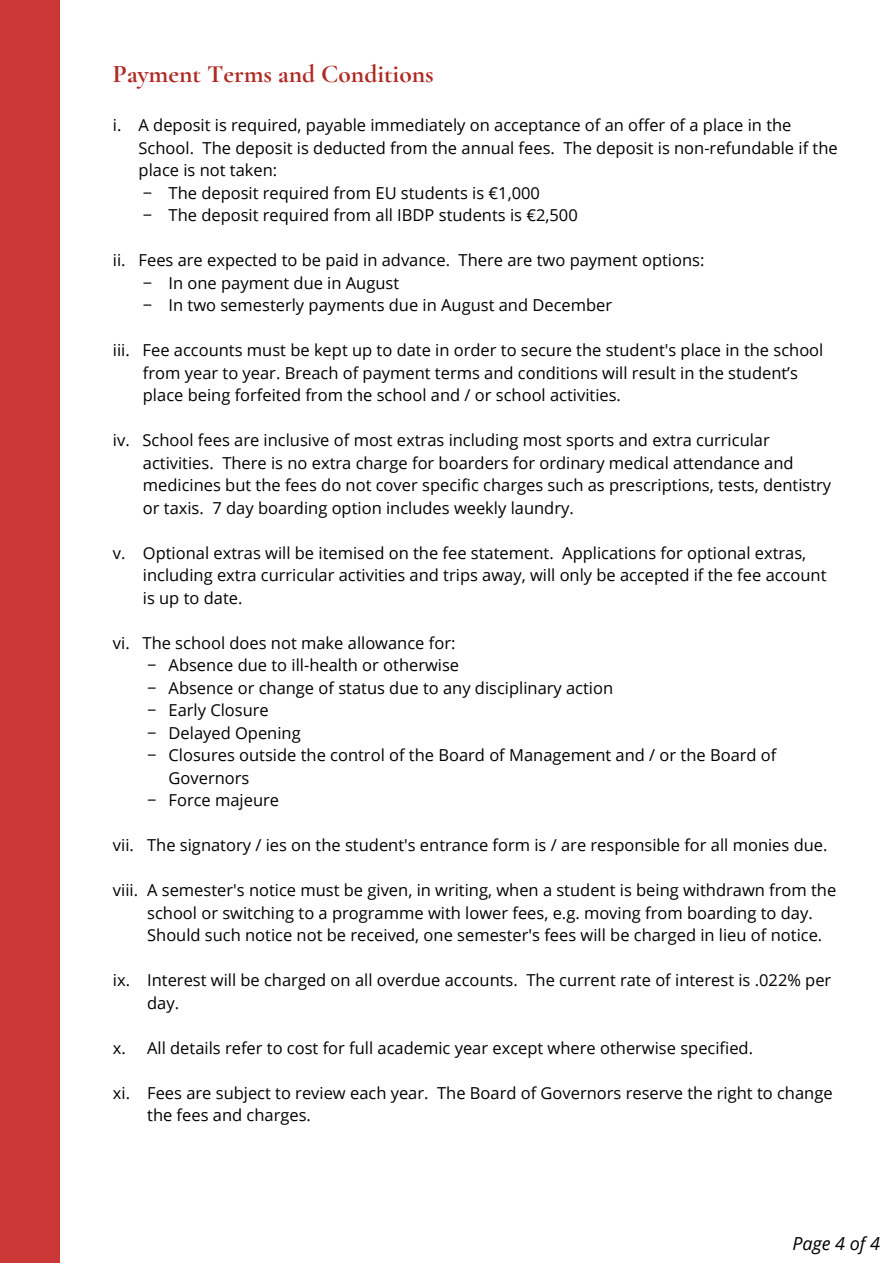
<style>
.page{position:relative;width:893px;height:1264px;background:#fff}
.page>*{position:absolute;margin:0;border:0;box-sizing:border-box;transform-origin:0 0}
.t1{font:700 25.5px "Cormorant Garamond";color:#af2a23}
.t2{font:italic 18px "Open Sans";color:#000}
.t3{font:16.5px/22.5px "Open Sans";color:#000}
</style>
<div class="page">
<div style="left:0;top:0;width:60px;height:1262px;background:#cb3636"></div>
<h1 class="t1" style="left:113px;top:58px;width:322px">Payment Terms and Conditions</h1>
<p class="t3" style="left:139px;top:114px;width:700px;text-indent:-26px">i. A deposit is required, payable immediately on acceptance of an offer of a place in the School. The deposit is deducted from the annual fees. The deposit is non-refundable if the place is not taken:<br>− The deposit required from EU students is €1,000<br>− The deposit required from all IBDP students is €2,500</p>
<p class="t3" style="left:143px;top:249px;width:563px;text-indent:-30px">ii. Fees are expected to be paid in advance. There are two payment options: − In one payment due in August<br>− In two semesterly payments due in August and December</p>
<p class="t3" style="left:143px;top:339px;width:682px;text-indent:-30px">iii. Fee accounts must be kept up to date in order to secure the student's place in the school from year to year. Breach of payment terms and conditions will result in the student’s place being forfeited from the school and / or school activities.</p>
<p class="t3" style="left:143px;top:428px;width:689px;text-indent:-30px">iv. School fees are inclusive of most extras including most sports and extra curricular activities. There is no extra charge for boarders for ordinary medical attendance and medicines but the fees do not cover specific charges such as prescriptions, tests, dentistry or taxis. 7 day boarding option includes weekly laundry.</p>
<p class="t3" style="left:143px;top:541px;width:685px;text-indent:-30px">v. Optional extras will be itemised on the fee statement. Applications for optional extras, including extra curricular activities and trips away, will only be accepted if the fee account is up to date.</p>
<p class="t3" style="left:113px;top:631px;width:344px">vi. The school does not make allowance for:</p>
<p class="t3" style="left:147px;top:653px;width:313px">− Absence due to ill-health or otherwise</p>
<p class="t3" style="left:147px;top:676px;width:467px">− Absence or change of status due to any disciplinary action</p>
<p class="t3" style="left:147px;top:698px;width:123px">− Early Closure</p>
<p class="t3" style="left:147px;top:721px;width:155px">− Delayed Opening</p>
<p class="t3" style="left:147px;top:743px;width:630px">− Closures outside the control of the Board of Management and / or the Board of</p>
<p class="t3" style="left:169px;top:766px;width:82px">Governors</p>
<p class="t3" style="left:147px;top:788px;width:133px">− Force majeure</p>
<p class="t3" style="left:113px;top:833px;width:716px">vii. The signatory / ies on the student's entrance form is / are responsible for all monies due.</p>
<p class="t3" style="left:147px;top:878px;width:690px;text-indent:-34px">viii. A semester's notice must be given, in writing, when a student is being withdrawn from the school or switching to a programme with lower fees, e.g. moving from boarding to day.<br>Should such notice not be received, one semester's fees will be charged in lieu of notice.</p>
<p class="t3" style="left:147px;top:968px;width:685px;text-indent:-34px">ix. Interest will be charged on all overdue accounts. The current rate of interest is .022% per day.</p>
<p class="t3" style="left:113px;top:1035px;width:641px">x. All details refer to cost for full academic year except where otherwise specified.</p>
<p class="t3" style="left:147px;top:1080px;width:687px;text-indent:-34px">xi. Fees are subject to review each year. The Board of Governors reserve the right to change the fees and charges.</p>
<p class="t2" style="left:792px;top:1230px;width:89px">Page 4 of 4</p>
</div>
